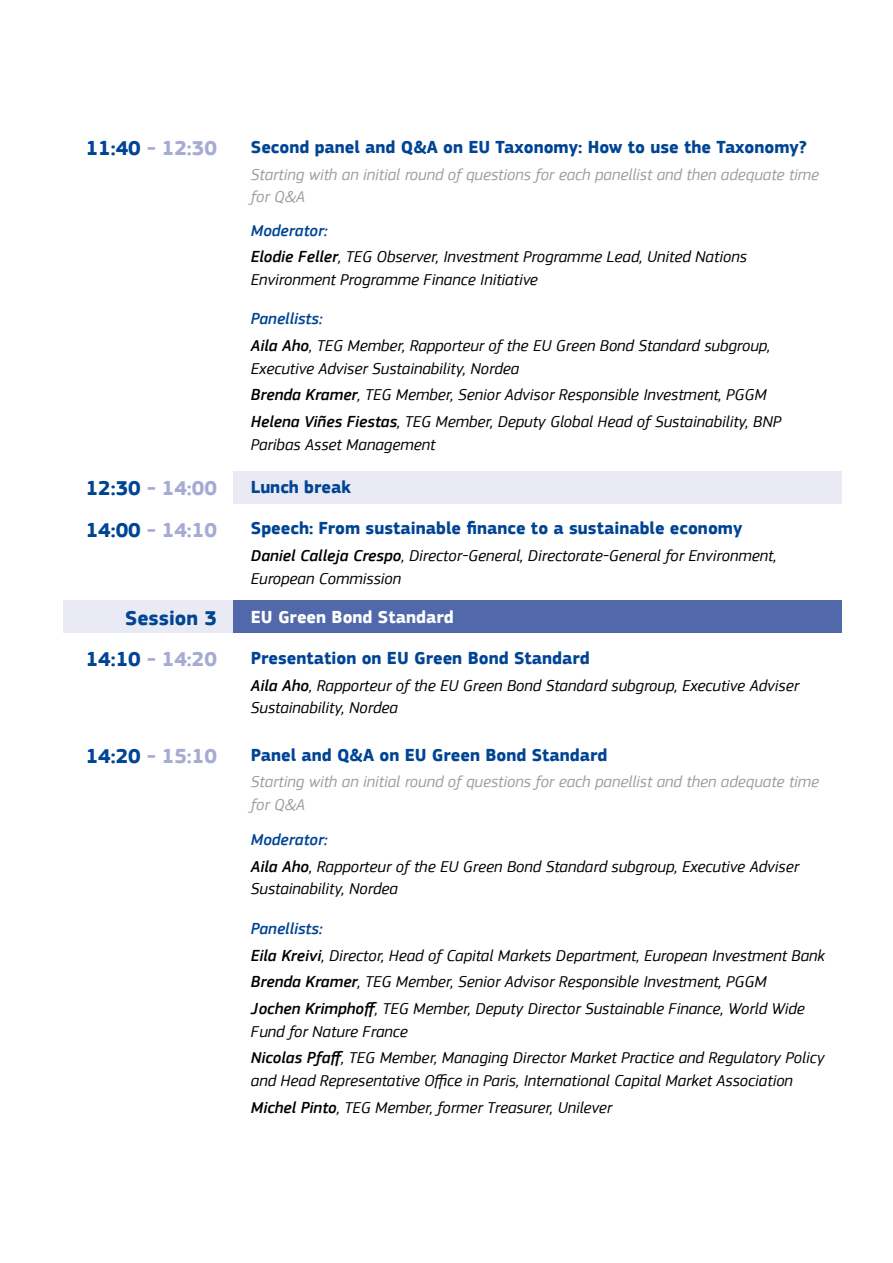
<style>
.page{position:relative;width:893px;height:1263px;background:#fff}
.page>*{position:absolute;margin:0;border:0;box-sizing:border-box;transform-origin:0 0}
.t1{font:700 21px "EC Square Sans Pro";color:#a5abd2}
.t2{font:700 21px "EC Square Sans Pro";color:#004494}
.t3{font:700 18px "EC Square Sans Pro";color:#004494}
.t4{font:700 18px "EC Square Sans Pro";color:#fff}
.t5{font:italic 16.5px/26.7px "EC Square Sans Pro";color:#000}
.t6{font:italic 16.5px/22.5px "EC Square Sans Pro";color:#9c9e9f}
.s1{color:#004494}
.s2{font-weight:500;color:#004494}
.s3{font-weight:500}
</style>
<div class="page">
<div style="left:234px;top:471px;width:608px;height:33px;background:#e9eaf4"></div>
<div style="left:64px;top:600px;width:170px;height:33px;background:#e9eaf4"></div>
<div style="left:234px;top:600px;width:608px;height:33px;background:#5168aa"></div>
<p class="t1" style="left:86px;top:136px;width:133px"><span class="s1">11:40</span> - 12:30</p>
<p class="t3" style="left:251px;top:136px;width:557px">Second panel and Q&amp;A on EU Taxonomy: How to use the Taxonomy?</p>
<p class="t6" style="left:251px;top:163px;width:570px">Starting with an initial round of questions for each panellist and then adequate time for Q&amp;A</p>
<p class="t5" style="left:251px;top:217px;width:497px"><span class="s2">Moderator:<br></span><span class="s3">Elodie Feller</span>, TEG Observer, Investment Programme Lead, United Nations</p>
<p class="t5" style="left:251px;top:266px;width:289px">Environment Programme Finance Initiative</p>
<p class="t5" style="left:251px;top:306px;width:521px"><span class="s2">Panellists:<br></span><span class="s3">Aila Aho</span>, TEG Member, Rapporteur of the EU Green Bond Standard subgroup,</p>
<p class="t5" style="left:251px;top:355px;width:532px">Executive Adviser Sustainability, Nordea<br><span class="s3">Brenda Kramer</span>, TEG Member, Senior Advisor Responsible Investment, PGGM<br><span class="s3">Helena Viñes Fiestas</span>, TEG Member, Deputy Global Head of Sustainability, BNP</p>
<p class="t5" style="left:251px;top:431px;width:186px">Paribas Asset Management</p>
<p class="t1" style="left:86px;top:476px;width:133px"><span class="s1">12:30</span> - 14:00</p>
<p class="t3" style="left:251px;top:476px;width:102px">Lunch break</p>
<p class="t1" style="left:86px;top:517px;width:133px"><span class="s1">14:00</span> - 14:10</p>
<p class="t3" style="left:251px;top:517px;width:493px">Speech: From sustainable finance to a sustainable economy</p>
<p class="t5" style="left:251px;top:544px;width:527px;line-height:22.5px"><span class="s3">Daniel Calleja Crespo</span>, Director-General, Directorate-General for Environment,<br>European Commission</p>
<p class="t2" style="left:125px;top:605px;width:93px">Session 3</p>
<p class="t4" style="left:251px;top:606px;width:204px">EU Green Bond Standard</p>
<p class="t1" style="left:86px;top:646px;width:133px"><span class="s1">14:10</span> - 14:20</p>
<p class="t3" style="left:251px;top:647px;width:340px">Presentation on EU Green Bond Standard</p>
<p class="t5" style="left:251px;top:674px;width:550px;line-height:22.5px"><span class="s3">Aila Aho</span>, Rapporteur of the EU Green Bond Standard subgroup, Executive Adviser<br>Sustainability, Nordea</p>
<p class="t1" style="left:86px;top:743px;width:133px"><span class="s1">14:20</span> - 15:10</p>
<p class="t3" style="left:251px;top:744px;width:358px">Panel and Q&amp;A on EU Green Bond Standard</p>
<p class="t6" style="left:251px;top:771px;width:570px">Starting with an initial round of questions for each panellist and then adequate time for Q&amp;A</p>
<p class="t5" style="left:251px;top:826px;width:550px"><span class="s2">Moderator:<br></span><span class="s3">Aila Aho</span>, Rapporteur of the EU Green Bond Standard subgroup, Executive Adviser</p>
<p class="t5" style="left:251px;top:876px;width:149px">Sustainability, Nordea</p>
<p class="t5" style="left:251px;top:915px;width:575px"><span class="s2">Panellists:<br></span><span class="s3">Eila Kreivi</span>, Director, Head of Capital Markets Department, European Investment Bank <span class="s3">Brenda Kramer</span>, TEG Member, Senior Advisor Responsible Investment, PGGM<br><span class="s3">Jochen Krimphoff</span>, TEG Member, Deputy Director Sustainable Finance, World Wide</p>
<p class="t5" style="left:251px;top:1018px;width:575px">Fund for Nature France<br><span class="s3">Nicolas Pfaff</span>, TEG Member, Managing Director Market Practice and Regulatory Policy</p>
<p class="t5" style="left:251px;top:1067px;width:544px">and Head Representative Office in Paris, International Capital Market Association<br><span class="s3">Michel Pinto</span>, TEG Member, former Treasurer, Unilever</p>
</div>
